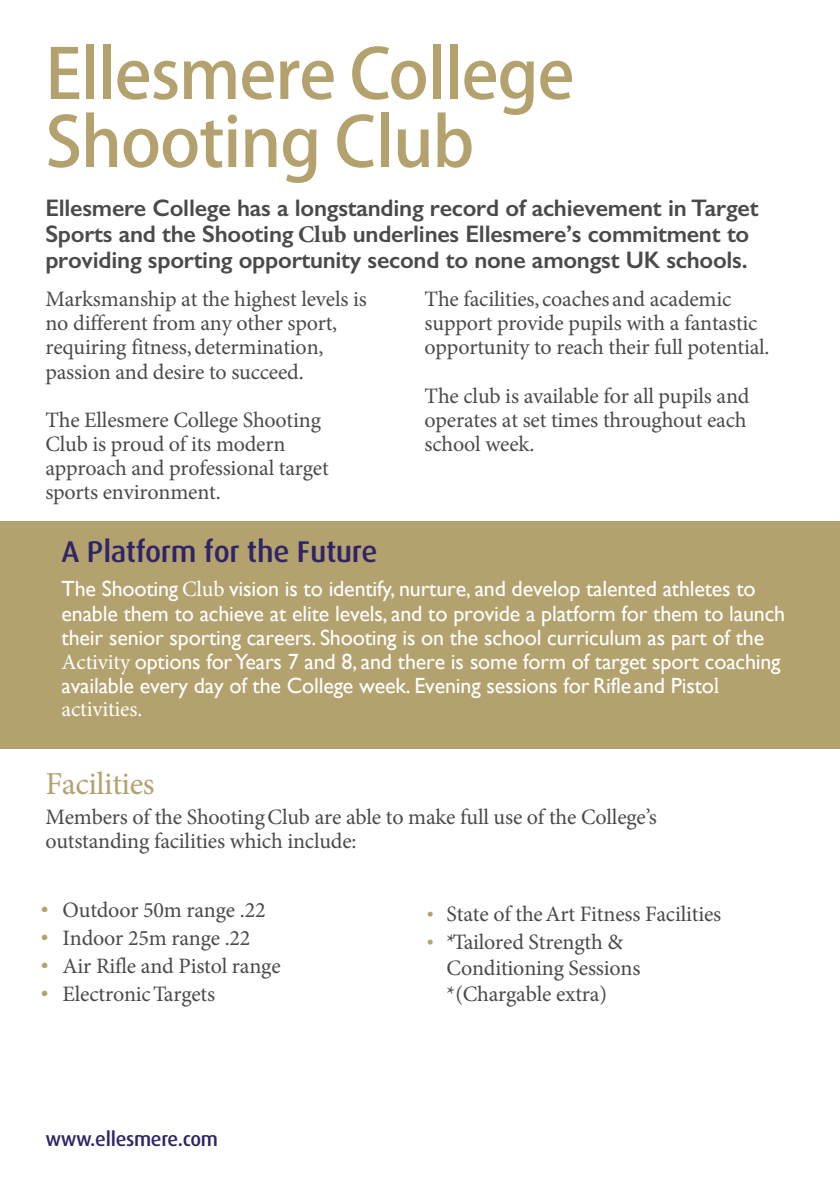
<style>
.page{position:relative;width:840px;height:1191px;background:#fff}
.page>*{position:absolute;margin:0;border:0;box-sizing:border-box;transform-origin:0 0}
.t1{font:700 68px/68px "Adobe Fan Heiti Std";letter-spacing:-.015em;color:#b3a16e}
.t2{font:32px "Minion Pro";letter-spacing:-.015em;color:#b3a16e}
.t3{font:500 30px "Dax";letter-spacing:-.015em;color:#2e2466}
.t4{font:600 24px/26px "Gill Sans";letter-spacing:-.01em;color:#4a4a49}
.t5{font:22px/24.2px "Minion Pro";letter-spacing:-.01em;color:#4a4a49}
.t6{font:22px/24.2px "Gill Sans";letter-spacing:-.01em;color:#fff}
.t7{font:22px "Minion Pro";letter-spacing:-.01em;color:#fff}
.t8{font:500 20px "Dax";letter-spacing:-.015em;color:#2e2466}
.s1{font-family:"Minion Pro";font-weight:700}
.s2{font-family:"Minion Pro"}
.s3{font-family:"Gill Sans";color:#b3a16e}
.s4{font-family:"Gill Sans";font-size:20px;color:#b3a16e}
</style>
<div class="page">
<div style="left:0;top:521px;width:839px;height:228px;background:#b3a16e"></div>
<h1 class="t1" style="left:45px;top:42px;width:530px">Ellesmere College<br>Shooting Club</h1>
<p class="t4" style="left:45px;top:194px;width:714px">Ellesmere College has a longstanding record of achievement in Target<br>Sports and the Shooting <span class="s1">Club</span> underlines Ellesmere’s commitment to providing sporting opportunity second to none amongst UK schools.</p>
<p class="t5" style="left:45px;top:287px;width:323px">Marksmanship at the highest levels is no different from any other sport, requiring fitness,determination, passion and desire to succeed.</p>
<p class="t5" style="left:45px;top:408px;width:285px">The Ellesmere College Shooting<br>Club is proud of its modern approach and professional target sports environment.</p>
<p class="t5" style="left:424px;top:287px;width:346px">The facilities, coaches and academic support provide pupils with a fantastic opportunity to reach their full potential.</p>
<p class="t5" style="left:424px;top:383px;width:326px">The club is available for all pupils and operates at set times throughout each school week.</p>
<h3 class="t3" style="left:62px;top:535px;width:317px">A Platform for the Future</h3>
<p class="t6" style="left:62px;top:576px;width:724px">The Shooting <span class="s2">Club</span> vision is to identify, nurture, and develop talented athletes to enable them to achieve at elite levels, and to provide a platform for them to launch their senior sporting careers. Shooting is on the school curriculum as part of the <span class="s2">Activity</span> options for Years 7 and 8, and there is some form of target sport coaching available every day of the College week. Evening sessions for Rifleand Pisto<span class="s2">l</span></p>
<p class="t7" style="left:62px;top:694px;width:82px">activities.</p>
<h2 class="t2" style="left:45px;top:762px;width:111px">Facilities</h2>
<p class="t5" style="left:45px;top:805px;width:612px">Members of the ShootingClub are able to make full use of the College’s outstanding facilities which include:</p>
<p class="t5" style="left:41px;top:897px;width:226px"><span class="s3">•</span> Outdoor 50m range .22</p>
<p class="t5" style="left:41px;top:925px;width:211px"><span class="s3">•</span> Indoor 25m range .22</p>
<p class="t5" style="left:41px;top:953px;width:241px"><span class="s3">•</span> Air Rifle and Pistol range</p>
<p class="t5" style="left:41px;top:982px;width:176px"><span class="s3">•</span> Electronic Targets</p>
<p class="t8" style="left:45px;top:1127px;width:174px">www.ellesmere.com</p>
<p class="t5" style="left:426px;top:901px;width:296px"><span class="s4">•</span> State of theArt Fitness Facilities</p>
<p class="t5" style="left:446px;top:928px;width:195px;line-height:26.4px;text-indent:-20px"><span class="s4">•</span> *Tailored Strength &amp;<br>Conditioning Sessions *(Chargable extra)</p>
</div>
